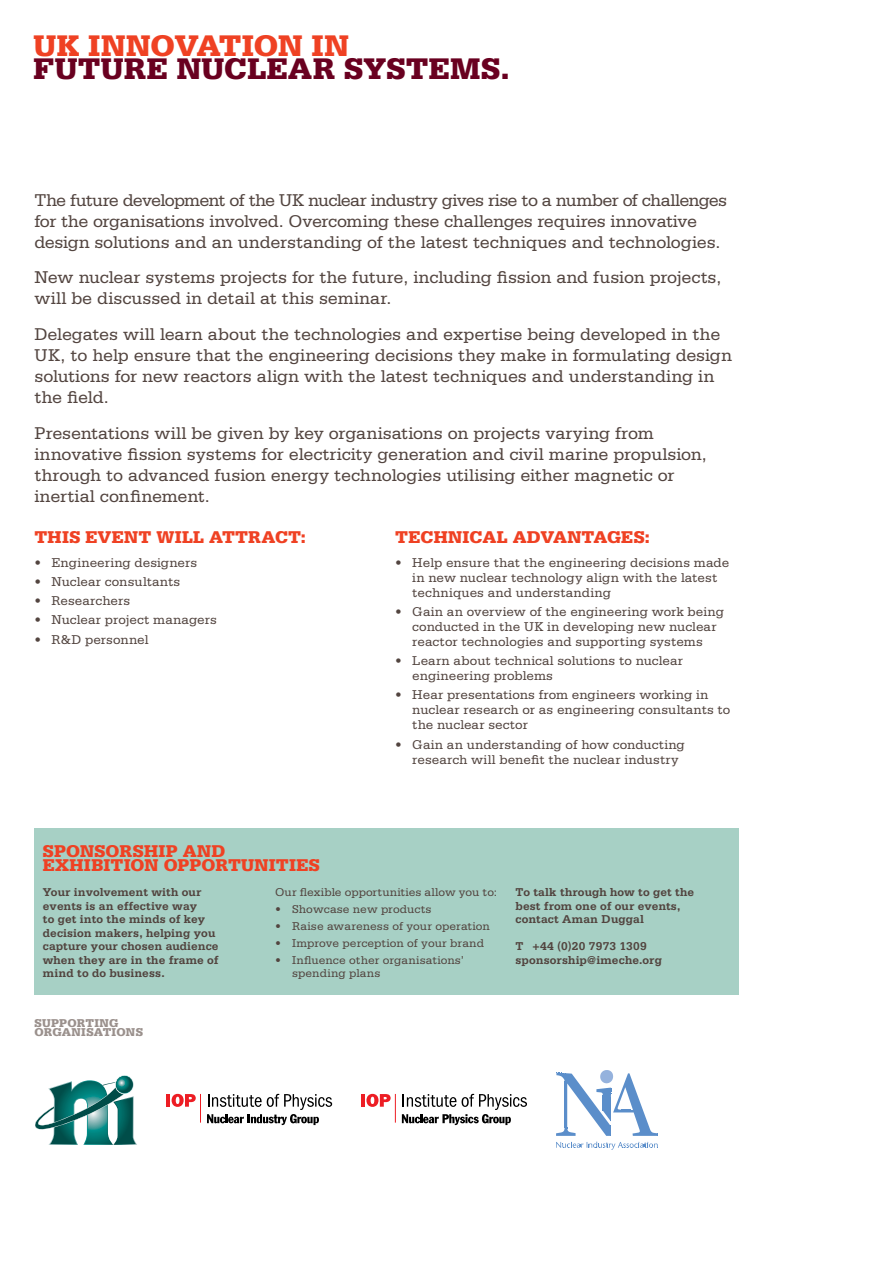
<style>
.page{position:relative;width:893px;height:1263px;background:#fff}
.page>*{position:absolute;margin:0;border:0;box-sizing:border-box;transform-origin:0 0}
.t1{font:900 31.5px "Serifa";letter-spacing:.01em;color:#690020}
.t2{font:900 31.5px "Serifa";color:#ef4123}
.t3{font:18px/21px "Serifa";letter-spacing:-.01em;color:#52443f}
.t4{font:900 18px "Serifa";color:#ef4123}
.t5{font:13.5px/15px "Serifa";letter-spacing:.005em;color:#52443f}
.t6{font:700 12px/13.5px "Serifa";letter-spacing:.005em;color:#52443f}
.t7{font:12px/13.5px "Serifa";letter-spacing:.005em;color:#52443f}
.t8{font:900 12px/9.6px "Serifa";letter-spacing:.025em;color:#9a908c}
</style>
<div class="page">
<div style="left:34px;top:828px;width:705px;height:166px;background:#a7d0c5"></div>
<svg style="left:35px;top:1075px;width:102px;height:70px"></svg>
<svg style="left:116px;top:1076px;width:17px;height:17px"></svg>
<hr style="left:166px;top:1094px;width:4px;height:13px;background:#ed1d24">
<svg style="left:172px;top:1094px;width:29px;height:28px"></svg>
<svg style="left:207px;top:1094px;width:125px;height:31px"></svg>
<hr style="left:361px;top:1094px;width:4px;height:13px;background:#ed1d24">
<svg style="left:366px;top:1094px;width:30px;height:28px"></svg>
<svg style="left:402px;top:1094px;width:125px;height:31px"></svg>
<svg style="left:556px;top:1070px;width:102px;height:80px"></svg>
<h1 class="t2" style="left:34px;top:27px;width:317px">UK INNOVATION IN</h1>
<h1 class="t1" style="left:34px;top:50px;width:477px">FUTURE NUCLEAR SYSTEMS.</h1>
<p class="t3" style="left:34px;top:189px;width:694px">The future development of the UK nuclear industry gives rise to a number of challenges for the organisations involved. Overcoming these challenges requires innovative design solutions and an understanding of the latest techniques and technologies.</p>
<p class="t3" style="left:34px;top:267px;width:688px">New nuclear systems projects for the future, including fission and fusion projects, will be discussed in detail at this seminar.</p>
<p class="t3" style="left:34px;top:324px;width:699px">Delegates will learn about the technologies and expertise being developed in the UK, to help ensure that the engineering decisions they make in formulating design solutions for new reactors align with the latest techniques and understanding in the field.</p>
<p class="t3" style="left:34px;top:423px;width:674px">Presentations will be given by key organisations on projects varying from innovative fission systems for electricity generation and civil marine propulsion, through to advanced fusion energy technologies utilising either magnetic or inertial confinement.</p>
<p class="t4" style="left:395px;top:527px;width:256px">TECHNICAL ADVANTAGES:</p>
<p class="t5" style="left:412px;top:555px;width:318px;text-indent:-17px">• Help ensure that the engineering decisions made in new nuclear technology align with the latest techniques and understanding</p>
<p class="t5" style="left:412px;top:604px;width:313px;text-indent:-17px">• Gain an overview of the engineering work being conducted in the UK in developing new nuclear reactor technologies and supporting systems</p>
<p class="t5" style="left:412px;top:653px;width:272px;text-indent:-17px">• Learn about technical solutions to nuclear engineering problems</p>
<p class="t5" style="left:412px;top:687px;width:320px;text-indent:-17px">• Hear presentations from engineers working in nuclear research or as engineering consultants to the nuclear sector</p>
<p class="t5" style="left:412px;top:737px;width:274px;text-indent:-17px">• Gain an understanding of how conducting research will benefit the nuclear industry</p>
<p class="t4" style="left:34px;top:527px;width:273px">THIS EVENT WILL ATTRACT:</p>
<p class="t5" style="left:34px;top:555px;width:164px">• Engineering designers</p>
<p class="t5" style="left:34px;top:574px;width:147px">• Nuclear consultants</p>
<p class="t5" style="left:34px;top:593px;width:97px">• Researchers</p>
<p class="t5" style="left:34px;top:612px;width:184px">• Nuclear project managers</p>
<p class="t5" style="left:34px;top:632px;width:116px">• R&amp;D personnel</p>
<p class="t4" style="left:43px;top:840px;width:37px">SPONSORSHI</p>
<p class="t4" style="left:166px;top:840px;width:32px">P AND</p>
<p class="t4" style="left:43px;top:854px;width:73px">EXHIBITION</p>
<p class="t4" style="left:164px;top:854px;width:52px">OPPORT</p>
<p class="t4" style="left:241px;top:854px;width:26px">UNITIES</p>
<p class="t6" style="left:43px;top:885px;width:177px">Your involvement with our events is an effective way<br>to get into the minds of key decision makers, helping you capture your chosen audience when they are in the frame of mind to do business.</p>
<p class="t6" style="left:516px;top:885px;width:180px">To talk through how to get the best from one of our events, contact Aman Duggal</p>
<p class="t7" style="left:275px;top:886px;width:224px">Our flexible opportunities allow you to:</p>
<p class="t7" style="left:275px;top:902px;width:158px">• Showcase new products</p>
<p class="t7" style="left:275px;top:919px;width:216px">• Raise awareness of your operation</p>
<p class="t7" style="left:275px;top:936px;width:211px">• Improve perception of your brand</p>
<p class="t7" style="left:292px;top:953px;width:174px;text-indent:-17px">• Influence other organisations’ spending plans</p>
<p class="t6" style="left:516px;top:939px;width:148px">T +44 (0)20 7973 1309 sponsorship@imeche.org</p>
<p class="t8" style="left:34px;top:1018px;width:17px">SUPP</p>
<p class="t8" style="left:34px;top:1018px;width:110px;text-indent:33px">ORTING<br>ORGANISATIONS</p>
</div>
